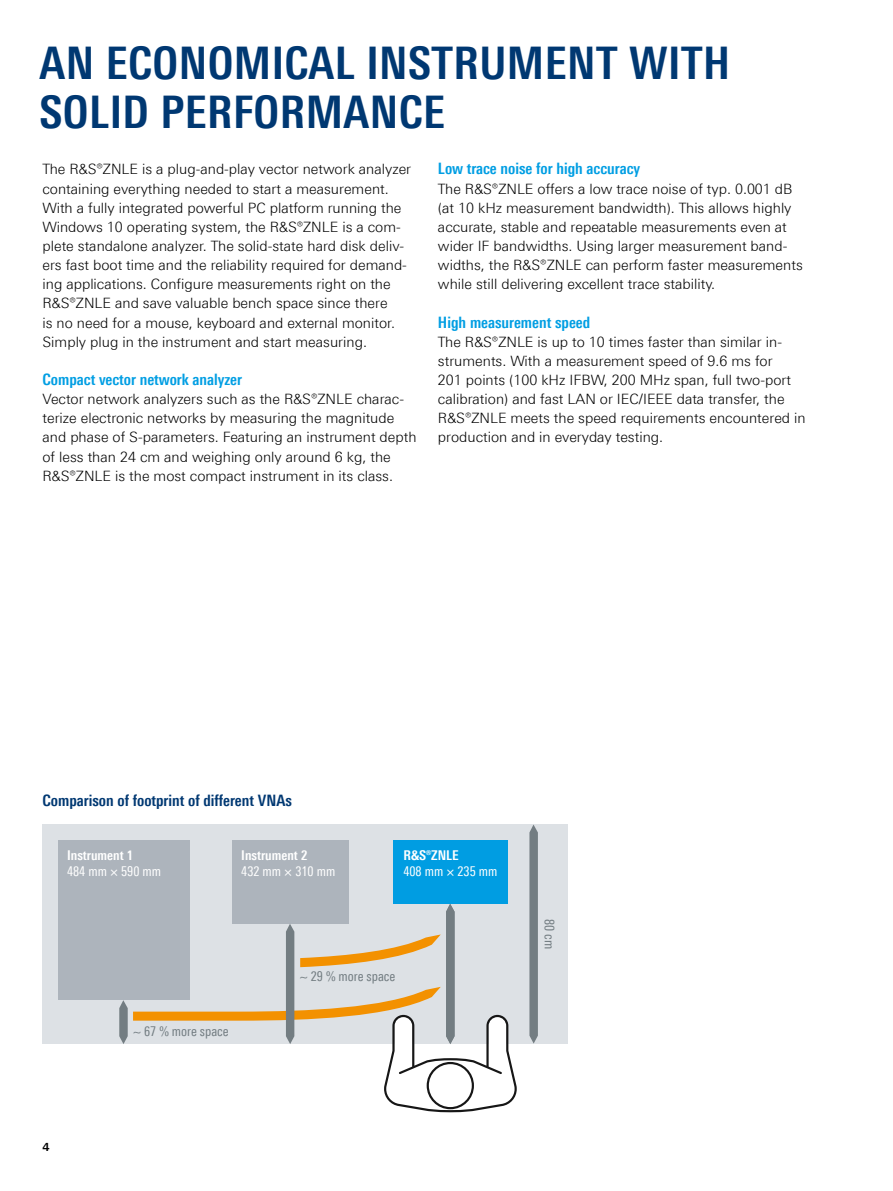
<style>
.page{position:relative;width:893px;height:1191px;background:#fff}
.page>*{position:absolute;margin:0;border:0;box-sizing:border-box;transform-origin:0 0}
.Seiten_Headline_30Pt{font:700 45px/49.5px "Linotype Univers 620 Cn";letter-spacing:.01em;color:#003872}
.Absatzfett_cyan{font:700 15.75px "Linotype Univers 620 Cn";color:#009ee3}
.Grafik_Tabelle_Übers{font:700 15.75px "Linotype Univers 620 Cn";color:#003872}
.Haupttext_ohne_Absta{font:300 14.25px/19.2px "Linotype Univers 330";color:#000}
.t1{font:700 13.5px/16.2px "Linotype Univers 620 Cn";color:#fff}
.t2{font:13.5px "Linotype Univers 420 Cn";color:#737d82}
.t3{font:13.5px/16.2px "Linotype Univers 420 Cn";color:#fff}
.t4{font:700 11.25px "Linotype Univers 630";color:#000}
.s1{font-family:"Linotype Univers 420 Cn";font-weight:400}
.s2{font-family:"Linotype Univers 620 Cn";font-weight:700}
</style>
<div class="page">
<div style="left:43px;top:824px;width:525px;height:219px;background:#dde1e5"></div>
<div style="left:58px;top:840px;width:131px;height:160px;background:#adb4bc"></div>
<div style="left:232px;top:840px;width:117px;height:83px;background:#adb4bc"></div>
<div style="left:393px;top:840px;width:114px;height:63px;background:#009de2"></div>
<svg style="left:529px;top:824px;width:9px;height:219px;background:#7d868b"></svg>
<svg style="left:119px;top:903px;width:398px;height:209px"></svg>
<p class="Seiten_Headline_30Pt" style="left:40px;top:38px;width:692px">AN ECONOMICAL INSTRUMENT WITH<br>SOLID PERFORMANCE</p>
<p class="Absatzfett_cyan" style="left:438px;top:159px;width:204px">Low trace noise for high accuracy</p>
<p class="Haupttext_ohne_Absta" style="left:438px;top:179px;width:366px">The R&amp;S®ZNLE offers a low trace noise of typ. 0.001 dB (at 10 kHz measurement bandwidth). This allows highly accurate, stable and repeatable measurements even at wider IF bandwidths. Using larger measurement band&shy;widths, the R&amp;S®ZNLE can perform faster measurements while still delivering excellent trace stability.</p>
<p class="Absatzfett_cyan" style="left:438px;top:312px;width:154px">High measurement speed</p>
<p class="Haupttext_ohne_Absta" style="left:438px;top:332px;width:369px">The R&amp;S®ZNLE is up to 10 times faster than similar in&shy;struments. With a measurement speed of 9.6 ms for<br>201 points (100 kHz IFBW, 200 MHz span, full two-port calibration) and fast LAN or IEC/IEEE data transfer, the R&amp;S®ZNLE meets the speed requirements encountered in production and in everyday testing.</p>
<p class="Haupttext_ohne_Absta" style="left:43px;top:160px;width:370px">The R&amp;S®ZNLE is a plug-and-play vector network analyzer containing everything needed to start a measurement.<br>With a fully integrated powerful PC platform running the Windows 10 operating system, the R&amp;S®ZNLE is a com&shy;plete standalone analyzer. The solid-state hard disk deliv&shy;ers fast boot time and the reliability required for demand&shy;ing applications. Configure measurements right on the R&amp;S®ZNLE and save valuable bench space since there<br>is no need for a mouse, keyboard and external monitor.<br>Simply plug in the instrument and start measuring.</p>
<p class="Absatzfett_cyan" style="left:43px;top:370px;width:201px">Compact vector network analyzer</p>
<p class="Haupttext_ohne_Absta" style="left:43px;top:389px;width:376px">Vector network analyzers such as the R&amp;S®ZNLE charac&shy;terize electronic networks by measuring the magnitude and phase of S‑parameters. Featuring an instrument depth of less than 24 cm and weighing only around 6 kg, the R&amp;S®ZNLE is the most compact instrument in its class.</p>
<p class="Grafik_Tabelle_Übers" style="left:43px;top:791px;width:251px">Comparison of footprint of different VNAs</p>
<p class="t1" style="left:67px;top:847px;width:96px">Instrument 1<br><span class="s1">484 mm × 590 mm</span></p>
<p class="t1" style="left:241px;top:847px;width:96px">Instrument 2<br><span class="s1">432 mm × 310 mm</span></p>
<p class="t3" style="left:403px;top:847px;width:96px"><span class="s2">¸ZNLE<br></span>408 mm × 235 mm</p>
<p class="t2" style="left:133px;top:1023px;width:97px">~ 67 % more space</p>
<p class="t2" style="left:300px;top:968px;width:97px">~ 29 % more space</p>
<p class="t4" style="left:43px;top:1139px;width:9px">4</p>
<p class="t2" style="left:557px;top:919px;width:32px;rotate:90deg">80 cm</p>
</div>
